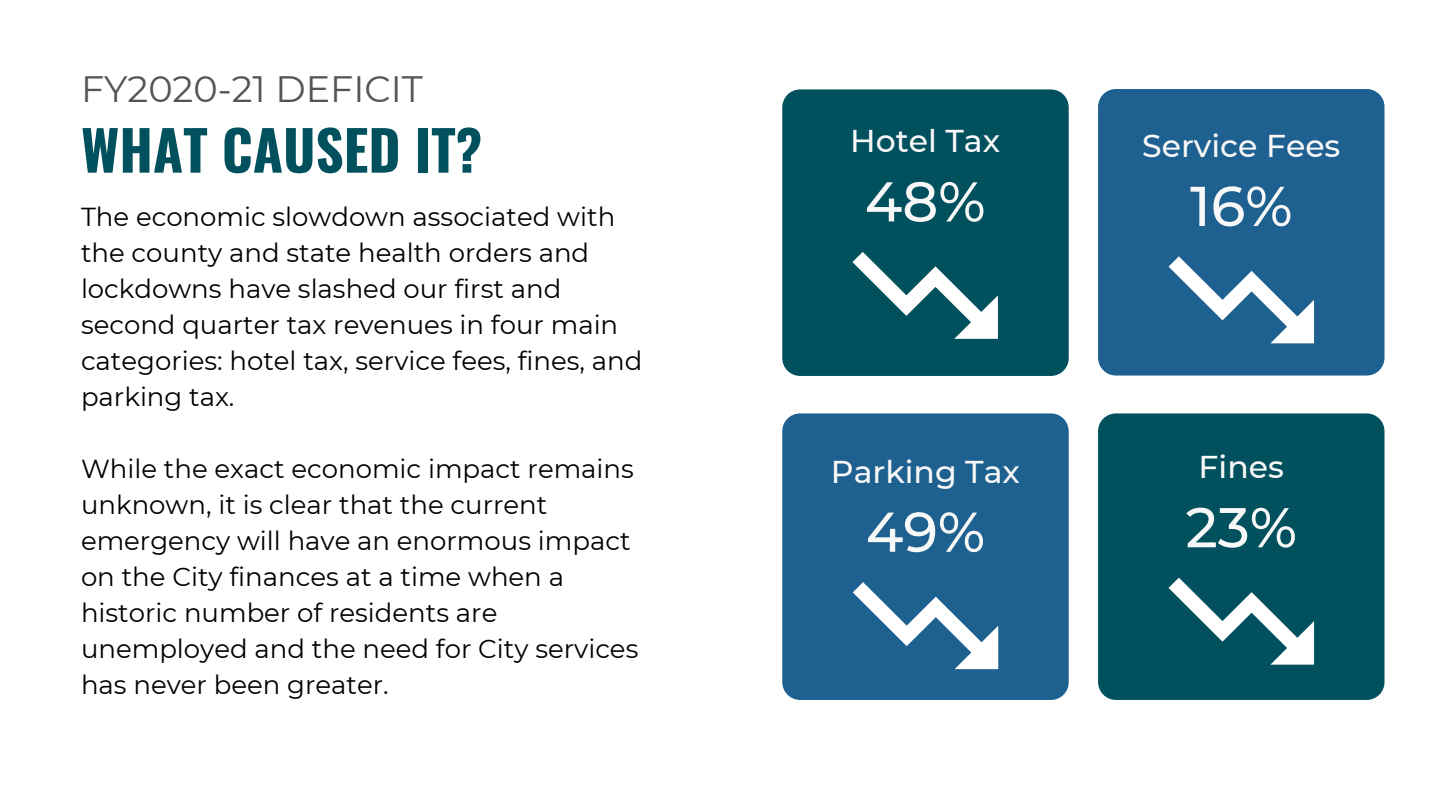
<style>
.page{position:relative;width:1440px;height:810px;background:#fff}
.page>*{position:absolute;margin:0;border:0;box-sizing:border-box;transform-origin:0 0}
.t1{font:500 56px "Montserrat";color:#f8f8f8}
.t2{font:700 55px "Oswald";color:#00505e}
.t3{font:36.7px "Montserrat";color:#545454}
.t4{font:500 31.5px "Montserrat";color:#f8f8f8}
.t5{font:26px/36px "Montserrat";color:#000}
</style>
<div class="page">
<div style="left:782px;top:89px;width:287px;height:287px;background:#00505e;border-radius:18px"></div>
<div style="left:1098px;top:89px;width:287px;height:286px;background:#1e6090;border-radius:18px"></div>
<div style="left:1098px;top:413px;width:287px;height:287px;background:#00505e;border-radius:18px"></div>
<div style="left:782px;top:413px;width:287px;height:287px;background:#1e6090;border-radius:18px"></div>
<svg style="left:852px;top:252px;width:146px;height:87px"></svg>
<svg style="left:1169px;top:578px;width:145px;height:87px"></svg>
<svg style="left:853px;top:582px;width:145px;height:87px"></svg>
<svg style="left:1169px;top:256px;width:145px;height:87px"></svg>
<p class="t3" style="left:81px;top:66px;width:344px">FY2020-21 DEFICIT</p>
<p class="t2" style="left:81px;top:107px;width:403px">WHAT CAUSED IT?</p>
<p class="t4" style="left:850px;top:122px;width:151px">Hotel Tax</p>
<p class="t1" style="left:865px;top:167px;width:122px">48%</p>
<p class="t5" style="left:81px;top:199px;width:563px">The economic slowdown associated with the county and state health orders and lockdowns have slashed our first and second quarter tax revenues in four main categories: hotel tax, service fees, fines, and parking tax.</p>
<p class="t5" style="left:81px;top:451px;width:559px">While the exact economic impact remains unknown, it is clear that the current emergency will have an enormous impact on the City finances at a time when a historic number of residents are unemployed and the need for City services has never been greater.</p>
<p class="t4" style="left:831px;top:452px;width:191px">Parking Tax</p>
<p class="t1" style="left:866px;top:498px;width:121px">49%</p>
<p class="t4" style="left:1142px;top:127px;width:200px">Service Fees</p>
<p class="t1" style="left:1190px;top:172px;width:104px">16%</p>
<p class="t4" style="left:1199px;top:448px;width:87px">Fines</p>
<p class="t1" style="left:1186px;top:493px;width:113px">23%</p>
</div>
